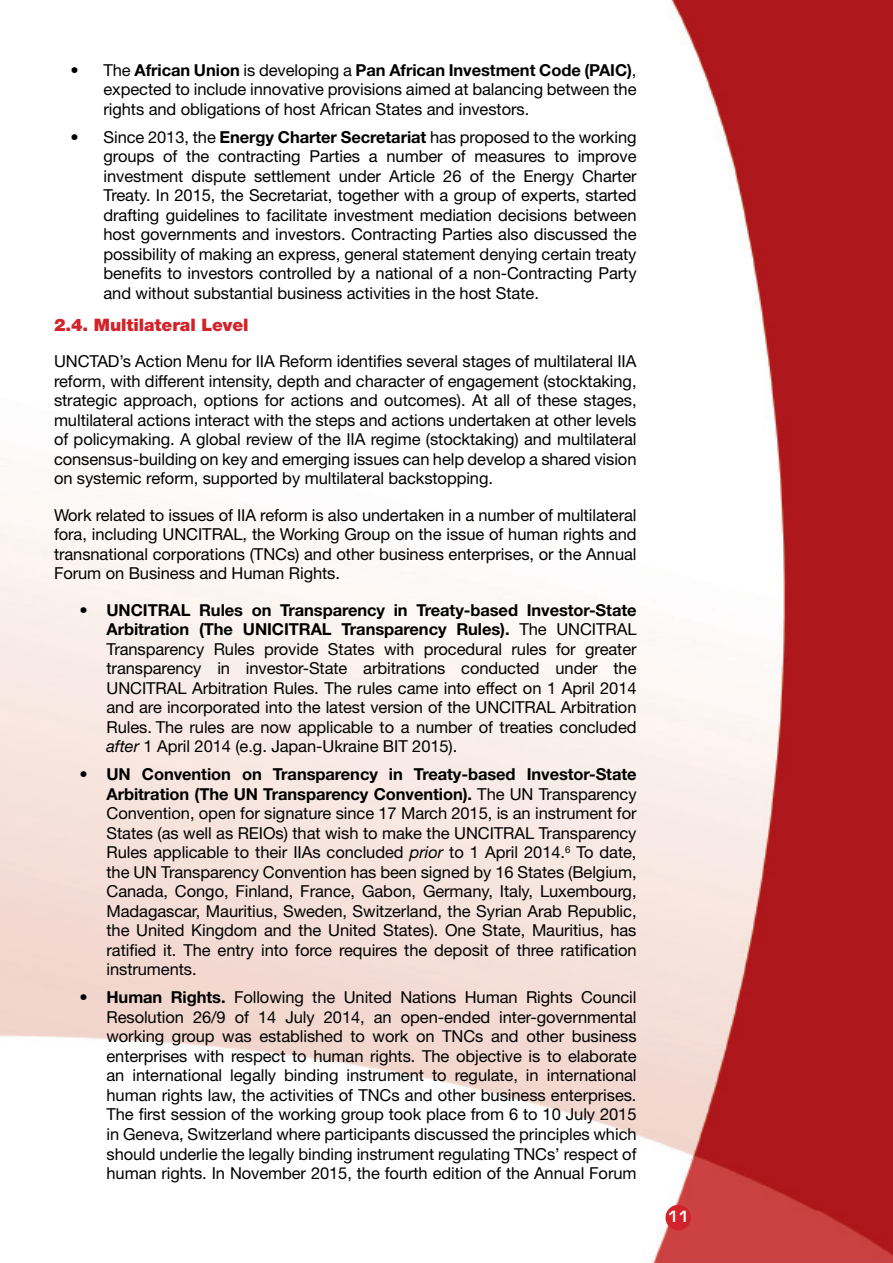
<style>
.page{position:relative;width:893px;height:1263px;background:#fff}
.page>*{position:absolute;margin:0;border:0;box-sizing:border-box;transform-origin:0 0}
.Head_1{font:900 17.25px "Helvetica Neue LT Std";letter-spacing:-.005em;color:#d2232a}
.Bullets_i_a{font:16.5px/19.5px "Helvetica Neue LT Std";letter-spacing:-.005em;color:#000;text-align:justify}
.Body{font:16.5px/19.5px "Helvetica Neue LT Std";letter-spacing:-.005em;color:#000;text-align:justify}
.t1{font:600 15px "Eurostile LT Std";color:#fff}
.s1{font-weight:700}
.s2{font-style:italic}
</style>
<div class="page">
<img style="left:0;top:0;width:893px;height:1263px">
<div style="left:665px;top:1205px;width:26px;height:25px;background:#d2232a;border-radius:50%"></div>
<p class="Bullets_i_a" style="left:104px;top:60px;width:535px;text-indent:-33px">• The <span class="s1">African Union</span> is developing a <span class="s1">Pan African Investment Code (PAIC)</span>, expected to include innovative provisions aimed at balancing between the rights and obligations of host African States and investors.</p>
<p class="Bullets_i_a" style="left:104px;top:127px;width:535px;text-indent:-33px">• Since 2013, the <span class="s1">Energy Charter Secretariat</span> has proposed to the working groups of the contracting Parties a number of measures to improve investment dispute settlement under Article 26 of the Energy Charter Treaty. In 2015, the Secretariat, together with a group of experts, started drafting guidelines to facilitate investment mediation decisions between host governments and investors. Contracting Parties also discussed the possibility of making an express, general statement denying certain treaty benefits to investors controlled by a national of a non-Contracting Party and without substantial business activities in the host State.</p>
<p class="Head_1" style="left:54px;top:314px;width:196px">2.4. Multilateral Level</p>
<p class="Body" style="left:54px;top:351px;width:584px">UNCTAD’s Action Menu for IIA Reform identifies several stages of multilateral IIA reform, with different intensity, depth and character of engagement (stocktaking, strategic approach, options for actions and outcomes). At all of these stages, multilateral actions interact with the steps and actions undertaken at other levels of policymaking. A global review of the IIA regime (stocktaking) and multilateral consensus-building on key and emerging issues can help develop a shared vision on systemic reform, supported by multilateral backstopping.</p>
<p class="Body" style="left:54px;top:505px;width:584px">Work related to issues of IIA reform is also undertaken in a number of multilateral fora, including UNCITRAL, the Working Group on the issue of human rights and transnational corporations (TNCs) and other business enterprises, or the Annual Forum on Business and Human Rights.</p>
<p class="Bullets_i_a" style="left:106px;top:600px;width:532px;text-indent:-27px"><span class="s1">• UNCITRAL Rules on Transparency in Treaty-based Investor-State Arbitration (The UNICITRAL Transparency Rules).</span> The UNCITRAL Transparency Rules provide States with procedural rules for greater transparency in investor-State arbitrations conducted under the UNCITRAL Arbitration Rules. The rules came into effect on 1 April 2014 and are incorporated into the latest version of the UNCITRAL Arbitration Rules. The rules are now applicable to a number of treaties concluded <span class="s2">after</span> 1 April 2014 (e.g. Japan-Ukraine BIT 2015).</p>
<p class="Bullets_i_a" style="left:106px;top:765px;width:532px;text-indent:-27px"><span class="s1">• UN Convention on Transparency in Treaty-based Investor-State Arbitration (The UN Transparency Convention).</span> The UN Transparency Convention, open for signature since 17 March 2015, is an instrument for States (as well as REIOs) that wish to make the UNCITRAL Transparency Rules applicable to their IIAs concluded <span class="s2">prior</span> to 1 April 2014.<sup>6</sup> To date, the UN Transparency Convention has been signed by 16 States (Belgium, Canada, Congo, Finland, France, Gabon, Germany, Italy, Luxembourg, Madagascar, Mauritius, Sweden, Switzerland, the Syrian Arab Republic, the United Kingdom and the United States). One State, Mauritius, has ratified it. The entry into force requires the deposit of three ratification instruments.</p>
<p class="Bullets_i_a" style="left:106px;top:988px;width:532px;text-indent:-27px"><span class="s1">• Human Rights.</span> Following the United Nations Human Rights Council Resolution 26/9 of 14 July 2014, an open-ended inter-governmental working group was established to work on TNCs and other business enterprises with respect to human rights. The objective is to elaborate an international legally binding instrument to regulate, in international human rights law, the activities of TNCs and other business enterprises.<br>The first session of the working group took place from 6 to 10 July 2015 in Geneva, Switzerland where participants discussed the principles which should underlie the legally binding instrument regulating TNCs’ respect of human rights. In November 2015, the fourth edition of the Annual Forum</p>
<p class="t1" style="left:668px;top:1207px;width:23px">11</p>
</div>
